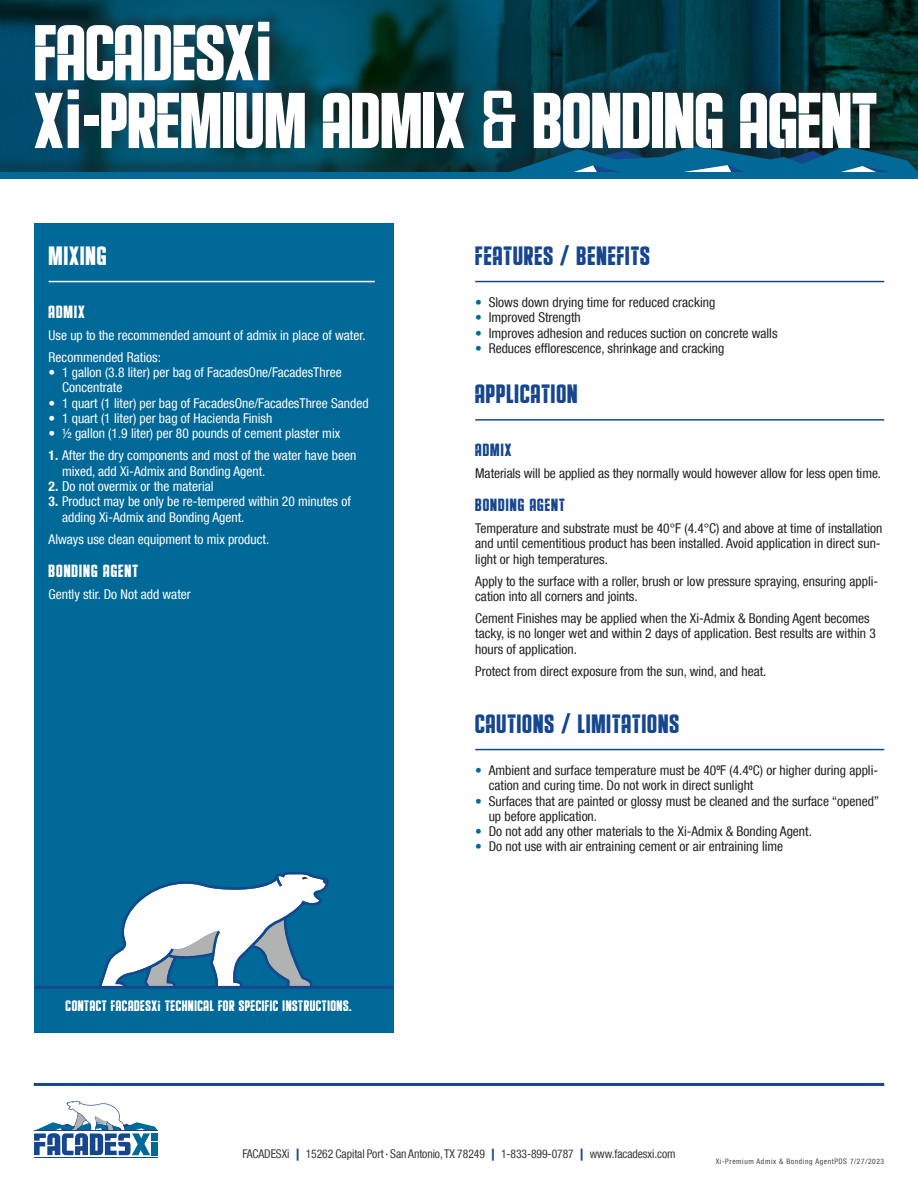
<style>
.page{position:relative;width:918px;height:1188px;background:#fff}
.page>*{position:absolute;margin:0;border:0;box-sizing:border-box;transform-origin:0 0}
.t1{font:81px/67.8px "Educated Deers";color:#fff}
.Section_Head{font:27px "Educated Deers";letter-spacing:.04em;color:#16468d}
.Section_Head_White{font:27px "Educated Deers";letter-spacing:.04em;color:#fff}
.Sub_Head_White{font:18px "Educated Deers";letter-spacing:.06em;color:#fff}
.Sub_Head{font:18px "Educated Deers";letter-spacing:.06em;color:#16468d}
.t2{font:15.45px "Educated Deers";letter-spacing:.04em;color:#fff}
.Description{font:condensed 13.5px/15.3px "Helvetica Neue LT Com";color:#231f20}
.Description_White{font:condensed 13.5px/15.3px "Helvetica Neue LT Com";color:#fff}
.t3{font:condensed 12px "Helvetica Neue LT Com";letter-spacing:-.005em;color:#353935}
.t4{font:condensed 7.5px "Helvetica Neue LT Com";letter-spacing:.08em;color:#404041}
.s1{font-family:"Helvetica Neue LT Com";font-weight:700;font-stretch:condensed}
.s2{font-family:"Agency FB";font-weight:700;font-size:75px}
.s3{font-weight:700}
.s4{font-family:"Acumin Variable Concept";font-size:13.95px}
.s5{font-weight:700;color:#006998}
.s6{font-weight:900;font-stretch:normal;color:#16468d}
</style>
<div class="page">
<img style="left:0;top:0;width:918px;height:131px">
<div style="left:34px;top:223px;width:359px;height:810px;background:#006998"></div>
<hr style="left:34px;top:1157px;width:124px;height:1px;background:#16468d">
<svg style="left:34px;top:1101px;width:123px;height:54px"></svg>
<hr style="left:34px;top:1130px;width:124px;height:1px;background:#16468d">
<div style="left:151px;top:1133px;width:7px;height:8px;background:#006998"></div>
<div style="left:151px;top:1142px;width:7px;height:13px;background:#006998"></div>
<div style="left:0;top:131px;width:918px;height:48px;background:#231f20;opacity:.5"></div>
<svg style="left:507px;top:146px;width:411px;height:26px;background:#0e5e83"></svg>
<div style="left:0;top:172px;width:918px;height:7px;background:#006998"></div>
<hr style="left:34px;top:1083px;width:850px;height:3px;background:#16468d">
<div style="left:34px;top:8px;width:858px;height:142px;background:#231f20;opacity:.5"></div>
<hr style="left:49px;top:281px;width:326px;height:1px;background:#fff">
<hr style="left:475px;top:281px;width:409px;height:1px;background:#16468d">
<hr style="left:475px;top:419px;width:409px;height:2px;background:#16468d">
<hr style="left:475px;top:749px;width:409px;height:1px;background:#16468d">
<svg style="left:99px;top:872px;width:230px;height:114px"></svg>
<hr style="left:34px;top:986px;width:359px;height:3px;background:#16468d">
<h1 class="t1" style="left:34px;top:18px;width:845px">FACADESX<span class="s1">i<br></span>X<span class="s1">i</span>-PREMIUM ADMIX <span class="s2">&amp;</span> BONDING AGENT</h1>
<p class="Section_Head_White" style="left:49px;top:239px;width:59px">MIXING</p>
<p class="Sub_Head_White" style="left:49px;top:301px;width:38px">ADMIX</p>
<p class="Description_White" style="left:49px;top:327px;width:319px">Use up to the recommended amount of admix in place of water.</p>
<p class="Description_White" style="left:49px;top:349px;width:114px">Recommended Ratios:</p>
<p class="Description_White" style="left:62px;top:365px;width:281px;text-indent:-14px"><span class="s3">•</span> 1 gallon (3.8 liter) per bag of FacadesOne/FacadesThree<br>Concentrate</p>
<p class="Description_White" style="left:49px;top:395px;width:322px"><span class="s3">•</span> 1 quart (1 liter) per bag of FacadesOne/FacadesThree Sanded</p>
<p class="Description_White" style="left:49px;top:411px;width:225px"><span class="s3">•</span> 1 quart (1 liter) per bag of Hacienda Finish</p>
<p class="Description_White" style="left:49px;top:426px;width:293px"><span class="s3">•</span> ½ gallon (1.9 liter) per 80 pounds of cement plaster mix</p>
<p class="Description_White" style="left:62px;top:448px;width:296px;text-indent:-14px"><span class="s3">1.</span> After the dry components and most of the water have been mixed, add Xi-Admix and Bonding Agent.</p>
<p class="Description_White" style="left:49px;top:478px;width:166px"><span class="s3">2.</span> Do not overmix or the material</p>
<p class="Description_White" style="left:62px;top:494px;width:290px;text-indent:-14px"><span class="s3">3.</span> Product may be only be re-tempered within 20 minutes of adding Xi-Admix and Bonding Agent.</p>
<p class="Description_White" style="left:49px;top:531px;width:222px">Always use clean equipment to mix product.</p>
<p class="Sub_Head_White" style="left:49px;top:560px;width:91px">BONDING AGENT</p>
<p class="Description_White" style="left:49px;top:586px;width:144px">Gently stir. Do Not add water</p>
<p class="t2" style="left:66px;top:997px;width:287px">CONTACT FACADESX<span class="s4">i</span> TECHNICAL FOR SPECIFIC INSTRUCTIONS.</p>
<p class="Section_Head" style="left:475px;top:239px;width:176px">FEATURES <span class="s1">/</span> BENEFITS</p>
<p class="Description" style="left:475px;top:294px;width:242px"><span class="s5">•</span> Slows down drying time for reduced cracking</p>
<p class="Description" style="left:475px;top:310px;width:107px"><span class="s5">•</span> Improved Strength</p>
<p class="Description" style="left:475px;top:325px;width:304px"><span class="s5">•</span> Improves adhesion and reduces suction on concrete walls</p>
<p class="Description" style="left:475px;top:340px;width:251px"><span class="s5">•</span> Reduces efflorescence, shrinkage and cracking</p>
<p class="Section_Head" style="left:475px;top:378px;width:104px">APPLICATION</p>
<p class="Sub_Head" style="left:475px;top:439px;width:38px">ADMIX</p>
<p class="Description" style="left:475px;top:466px;width:407px">Materials will be applied as they normally would however allow for less open time.</p>
<p class="Sub_Head" style="left:475px;top:494px;width:91px">BONDING AGENT</p>
<p class="Description" style="left:475px;top:521px;width:409px">Temperature and substrate must be 40°F (4.4°C) and above at time of installation and until cementitious product has been installed. Avoid application in direct sun&shy;light or high temperatures.</p>
<p class="Description" style="left:475px;top:573px;width:405px">Apply to the surface with a roller, brush or low pressure spraying, ensuring appli&shy;cation into all corners and joints.</p>
<p class="Description" style="left:475px;top:611px;width:402px">Cement Finishes may be applied when the Xi-Admix &amp; Bonding Agent becomes tacky, is no longer wet and within 2 days of application. Best results are within 3 hours of application.</p>
<p class="Description" style="left:475px;top:663px;width:293px">Protect from direct exposure from the sun, wind, and heat.</p>
<p class="Section_Head" style="left:475px;top:708px;width:205px">CAUTIONS <span class="s1">/</span> LIMITATIONS</p>
<p class="Description" style="left:489px;top:762px;width:391px;text-indent:-14px"><span class="s5">•</span> Ambient and surface temperature must be 40ºF (4.4ºC) or higher during appli&shy;cation and curing time. Do not work in direct sunlight</p>
<p class="Description" style="left:489px;top:793px;width:392px;text-indent:-14px"><span class="s5">•</span> Surfaces that are painted or glossy must be cleaned and the surface “opened” up before application.</p>
<p class="Description" style="left:475px;top:824px;width:338px"><span class="s5">•</span> Do not add any other materials to the Xi-Admix &amp; Bonding Agent.</p>
<p class="Description" style="left:475px;top:839px;width:310px"><span class="s5">•</span> Do not use with air entraining cement or air entraining lime</p>
<p class="t3" style="left:242px;top:1147px;width:435px">FACADESXi <span class="s6">|</span> 15262 Capital Port <sup>•</sup> San Antonio, TX 78249 <span class="s6">|</span> 1-833-899-0787 <span class="s6">|</span> www.facadesxi.com</p>
<p class="t4" style="left:716px;top:1157px;width:170px">Xi-Premium Admix &amp; Bonding AgentPDS 7/27/2023</p>
</div>
